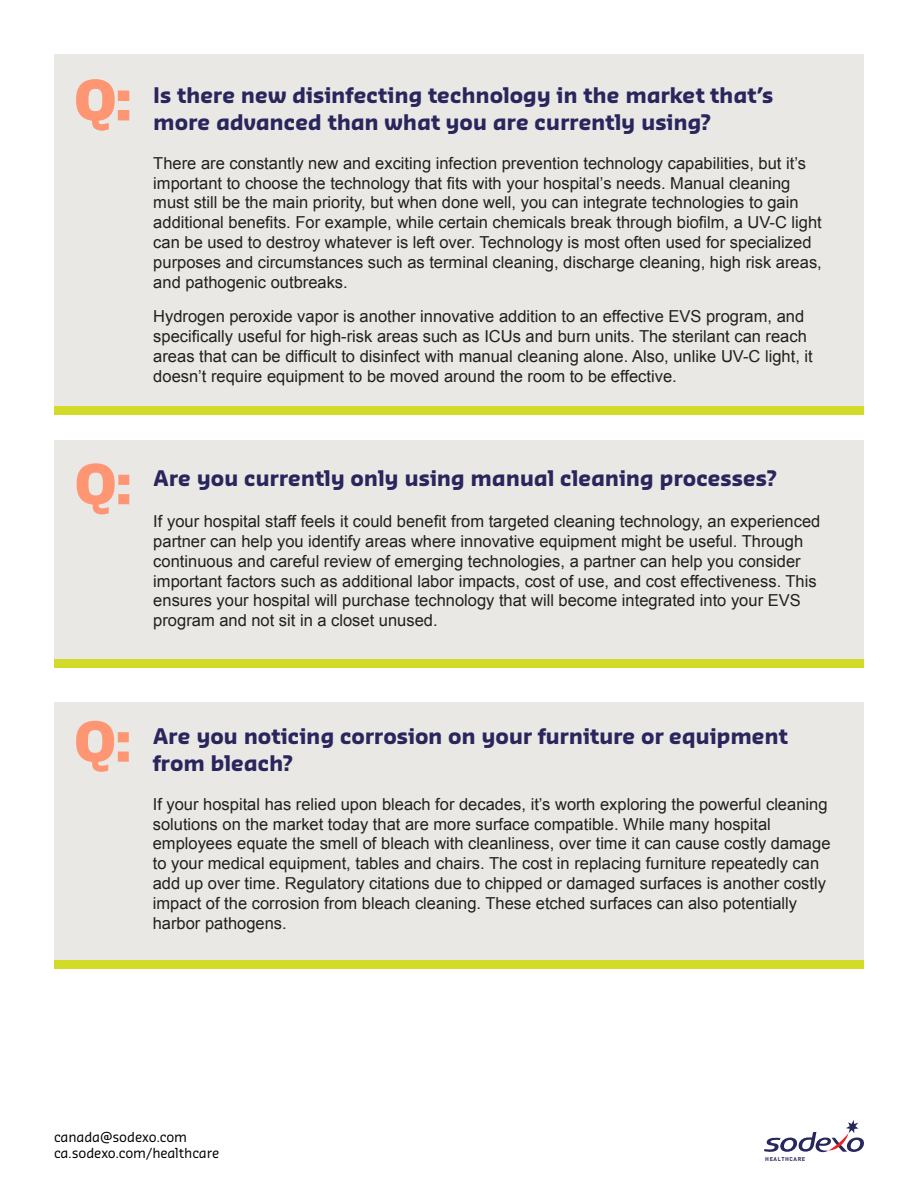
<style>
.page{position:relative;width:918px;height:1188px;background:#fff}
.page>*{position:absolute;margin:0;border:0;box-sizing:border-box;transform-origin:0 0}
.t1{font:900 54px "Sansa Pro";color:#ff9673}
.t2{font:700 21px/27px "Sansa Pro";letter-spacing:-.01em;color:#29265d}
.Article_Body_copy{font:16.5px/19.8px "Arial";color:#231f20}
.t3{font:13.5px "Sansa Pro";letter-spacing:-.01em;color:#000}
.t4{font:5.55px "DIN Bold";letter-spacing:.1em;color:#27275c}
</style>
<div class="page">
<svg style="left:764px;top:1120px;width:100px;height:33px"></svg>
<div style="left:54px;top:54px;width:810px;height:352px;background:#eae8e4"></div>
<div style="left:54px;top:406px;width:810px;height:9px;background:#d2dc28"></div>
<div style="left:54px;top:441px;width:810px;height:218px;background:#eae8e4"></div>
<div style="left:54px;top:659px;width:810px;height:9px;background:#d2dc28"></div>
<div style="left:54px;top:702px;width:810px;height:259px;background:#eae8e4"></div>
<div style="left:54px;top:961px;width:810px;height:8px;background:#d2dc28"></div>
<p class="t1" style="left:74px;top:64px;width:58px">Q:</p>
<p class="t2" style="left:153px;top:81px;width:622px">Is there new disinfecting technology in the market that’s more advanced than what you are currently using?</p>
<p class="Article_Body_copy" style="left:153px;top:153px;width:670px">There are constantly new and exciting infection prevention technology capabilities, but it’s important to choose the technology that fits with your hospital’s needs. Manual cleaning must still be the main priority, but when done well, you can integrate technologies to gain additional benefits. For example, while certain chemicals break through biofilm, a UV-C light can be used to destroy whatever is left over. Technology is most often used for specialized purposes and circumstances such as terminal cleaning, discharge cleaning, high risk areas, and pathogenic outbreaks.</p>
<p class="Article_Body_copy" style="left:153px;top:307px;width:661px">Hydrogen peroxide vapor is another innovative addition to an effective EVS program, and specifically useful for high-risk areas such as ICUs and burn units. The sterilant can reach areas that can be difficult to disinfect with manual cleaning alone. Also, unlike UV-C light, it doesn’t require equipment to be moved around the room to be effective.</p>
<p class="t1" style="left:75px;top:448px;width:58px">Q:</p>
<p class="t2" style="left:153px;top:464px;width:625px">Are you currently only using manual cleaning processes?</p>
<p class="Article_Body_copy" style="left:153px;top:512px;width:669px">If your hospital staff feels it could benefit from targeted cleaning technology, an experienced partner can help you identify areas where innovative equipment might be useful. Through continuous and careful review of emerging technologies, a partner can help you consider important factors such as additional labor impacts, cost of use, and cost effectiveness. This ensures your hospital will purchase technology that will become integrated into your EVS program and not sit in a closet unused.</p>
<p class="t1" style="left:74px;top:705px;width:58px">Q:</p>
<p class="t2" style="left:153px;top:722px;width:636px">Are you noticing corrosion on your furniture or equipment from bleach?</p>
<p class="Article_Body_copy" style="left:153px;top:794px;width:679px">If your hospital has relied upon bleach for decades, it’s worth exploring the powerful cleaning solutions on the market today that are more surface compatible. While many hospital employees equate the smell of bleach with cleanliness, over time it can cause costly damage to your medical equipment, tables and chairs. The cost in replacing furniture repeatedly can add up over time. Regulatory citations due to chipped or damaged surfaces is another costly impact of the corrosion from bleach cleaning. These etched surfaces can also potentially harbor pathogens.</p>
<p class="t3" style="left:54px;top:1128px;width:135px">canada@sodexo.com</p>
<p class="t3" style="left:54px;top:1144px;width:167px">ca.sodexo.com/healthcare</p>
<p class="t4" style="left:765px;top:1155px;width:42px">HEALTHCARE</p>
</div>
